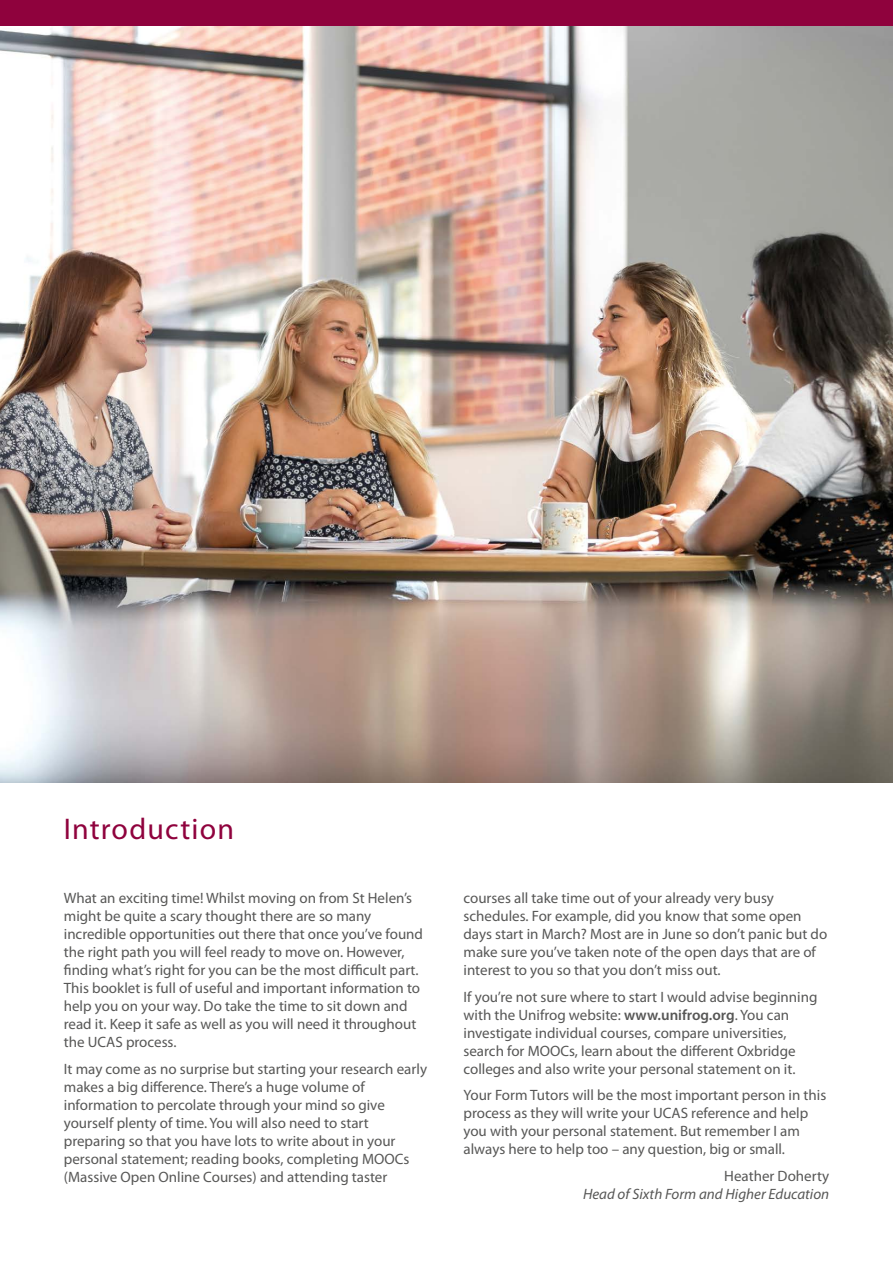
<style>
.page{position:relative;width:893px;height:1263px;background:#fff}
.page>*{position:absolute;margin:0;border:0;box-sizing:border-box;transform-origin:0 0}
.t1{font:30px "Myriad Pro";letter-spacing:.04em;color:#8f023d}
.t2{font:15px/18px "Myriad Pro";color:#575756}
.t3{font:italic 15px "Myriad Pro";color:#575756}
.s1{font-weight:600}
</style>
<div class="page">
<div style="left:0;top:0;width:893px;height:27px;background:#8f023d"></div>
<img style="left:0;top:27px;width:893px;height:755px">
<h1 class="t1" style="left:64px;top:811px;width:172px">Introduction</h1>
<p class="t2" style="left:64px;top:889px;width:361px">What an exciting time! Whilst moving on from St Helen’s might be quite a scary thought there are so many incredible opportunities out there that once you’ve found the right path you will feel ready to move on. However, finding what’s right for you can be the most difficult part.<br>This booklet is full of useful and important information to help you on your way. Do take the time to sit down and read it. Keep it safe as well as you will need it throughout the UCAS process.</p>
<p class="t2" style="left:64px;top:1059px;width:365px">It may come as no surprise but starting your research early makes a big difference. There’s a huge volume of information to percolate through your mind so give yourself plenty of time. You will also need to start preparing so that you have lots to write about in your personal statement; reading books, completing MOOCs (Massive Open Online Courses) and attending taster</p>
<p class="t2" style="left:463px;top:889px;width:365px">courses all take time out of your already very busy schedules. For example, did you know that some open days start in March? Most are in June so don’t panic but do make sure you’ve taken note of the open days that are of interest to you so that you don’t miss out.</p>
<p class="t2" style="left:463px;top:987px;width:355px">If you’re not sure where to start I would advise beginning with the Unifrog website: <span class="s1">www.unifrog.org</span>. You can investigate individual courses, compare universities, search for MOOCs, learn about the different Oxbridge colleges and also write your personal statement on it.</p>
<p class="t2" style="left:463px;top:1086px;width:364px">Your Form Tutors will be the most important person in this process as they will write your UCAS reference and help you with your personal statement. But remember I am always here to help too – any question, big or small.</p>
<p class="t2" style="left:724px;top:1166px;width:106px">Heather Doherty</p>
<p class="t3" style="left:583px;top:1184px;width:248px">Head of Sixth Form and Higher Education</p>
</div>
